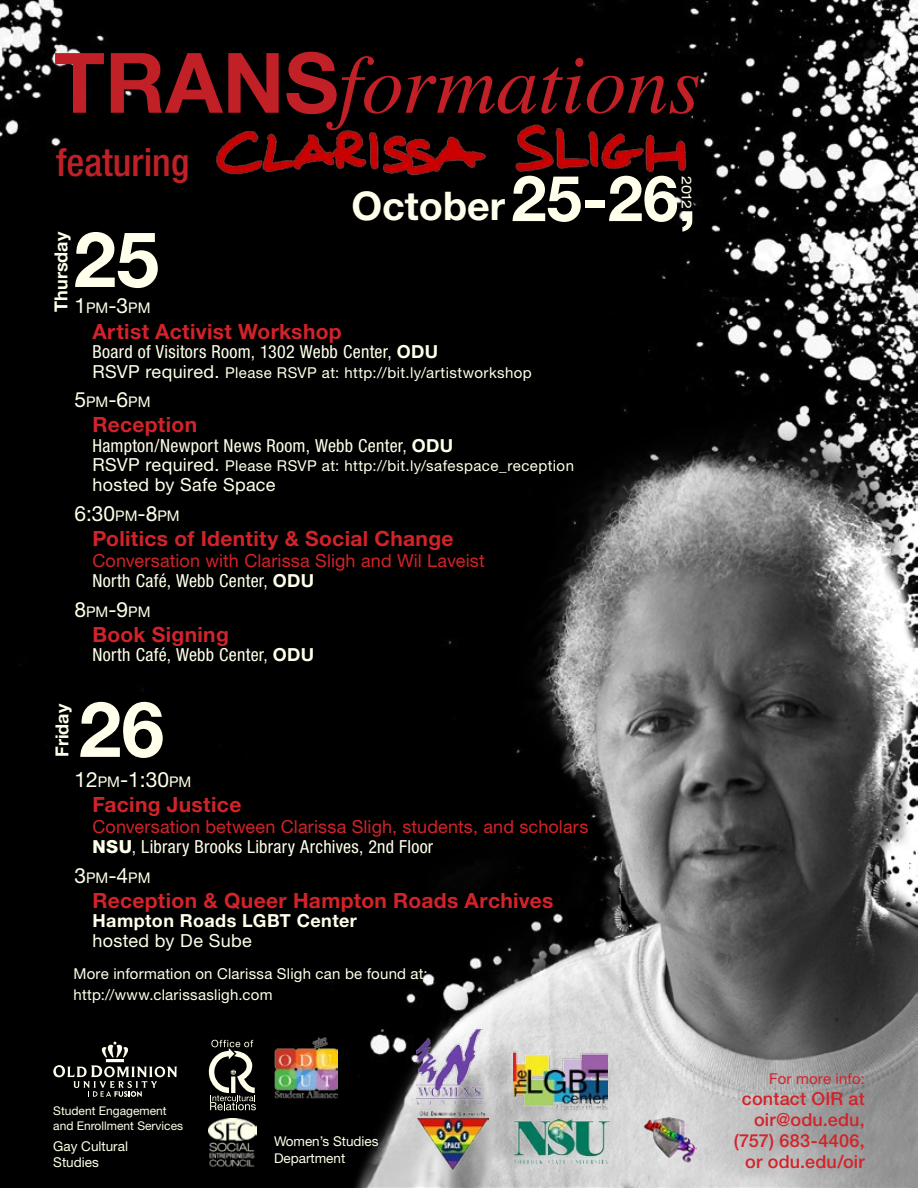
<style>
.page{position:relative;width:918px;height:1188px;background:#fff}
.page>*{position:absolute;margin:0;border:0;box-sizing:border-box;transform-origin:0 0}
.t1{font:italic 83.55px "Times";color:#c02026}
.t2{font:700 77.1px "Helvetica Neue LT Std";color:#ffffeb}
.t3{font:700 39.6px "Helvetica Neue LT Std";color:#ffffeb}
.t4{font:500 condensed 38.55px "Helvetica Neue LT Std";color:#c02026}
.t5{font:700 21px/25.2px "Helvetica Neue LT Std";letter-spacing:.015em;color:#d2232a}
.t6{font:18px/19.5px "Helvetica Neue LT Std";letter-spacing:.005em;color:#d2232a}
.t7{font:condensed 18px "Helvetica Neue LT Std";letter-spacing:.015em;color:#ffffeb}
.t8{font:500 18px/21px "Helvetica Neue LT Std";letter-spacing:.01em;color:#d2232a;text-align:right}
.t9{font:700 18px "Helvetica Neue LT Std";letter-spacing:.015em;color:#ffffeb}
.t10{font:18px "Helvetica Neue LT Std";letter-spacing:.02em;color:#ffffeb}
.t11{font:15px/21px "Helvetica Neue LT Std";letter-spacing:.025em;color:#ffffeb}
.t12{font:15px "Helvetica Neue LT Std";letter-spacing:.01em;color:#d2232a}
.t13{font:14.7px "Helvetica Neue LT Std";color:#ffffeb}
.t14{font:expanded 13.65px "Helvetica Neue LT Std";color:#ffffeb}
.t15{font:13.5px/16.2px "Helvetica Neue LT Std";color:#ffffeb}
.t16{font:12px/14.4px "Helvetica Neue LT Std";color:#ffffeb}
.s1{font-family:"Helvetica Neue LT Std";font-weight:700;font-style:normal}
.s2{font-size:63.6px}
.s3{font-size:21px}
.s4{font-weight:700;font-stretch:normal}
.s5{font-size:18px}
.s6{font-weight:400;color:#ffffeb}
.s7{font-weight:400;font-size:14.7px;color:#ffffeb}
.s8{font-stretch:condensed;color:#ffffeb}
.s9{font-weight:700;color:#ffffeb}
.s10{font-weight:800;color:#ffffeb}
</style>
<div class="page">
<img style="left:0;top:0;width:918px;height:1188px">
<img style="left:209px;top:105px;width:487px;height:82px">
<svg style="left:209px;top:1040px;width:47px;height:70px;background:#4f4f49"></svg>
<svg style="left:53px;top:1042px;width:124px;height:55px;background:#272724"></svg>
<img style="left:209px;top:1118px;width:47px;height:50px">
<img style="left:513px;top:1120px;width:96px;height:44px">
<img style="left:513px;top:1038px;width:94px;height:94px">
<img style="left:643px;top:1118px;width:53px;height:45px">
<img style="left:274px;top:1038px;width:63px;height:63px">
<img style="left:417px;top:1111px;width:71px;height:59px">
<img style="left:417px;top:1029px;width:65px;height:77px">
<h1 class="t1" style="left:54px;top:12px;width:648px"><span class="s1">TRANS</span>formations</h1>
<h3 class="t4" style="left:56px;top:139px;width:135px">featuring</h3>
<h3 class="t3" style="left:352px;top:182px;width:346px">October<span class="s2">25-26,</span></h3>
<p class="t14" style="left:695px;top:176px;width:35px;rotate:90deg">2012</p>
<p class="t9" style="left:50px;top:312px;width:81px;rotate:-90deg">Thursday</p>
<h2 class="t2" style="left:74px;top:212px;width:87px">25</h2>
<p class="t13" style="left:74px;top:299px;width:78px"><span class="s3">1</span>PM<span class="s3">-</span><span class="s3">3</span>PM</p>
<h3 class="t5" style="left:92px;top:318px;width:251px">Artist Activist Workshop</h3>
<p class="t7" style="left:92px;top:341px;width:347px">Board of Visitors Room, 1302 Webb Center, <span class="s4">ODU</span></p>
<p class="t11" style="left:92px;top:362px;width:441px"><span class="s5">RSVP required.</span> Please RSVP at: http://bit.ly/artistworkshop</p>
<p class="t13" style="left:74px;top:393px;width:78px"><span class="s3">5</span>PM<span class="s3">-6</span>PM</p>
<h3 class="t5" style="left:92px;top:412px;width:106px">Reception</h3>
<p class="t7" style="left:92px;top:435px;width:362px">Hampton/Newport News Room, Webb Center, <span class="s4">ODU</span></p>
<p class="t11" style="left:92px;top:455px;width:483px"><span class="s5">RSVP required.</span> Please RSVP at: http://bit.ly/safespace_reception</p>
<p class="t10" style="left:92px;top:474px;width:185px">hosted by Safe Space</p>
<h3 class="t5" style="left:92px;top:500px;width:363px;text-indent:-18px"><span class="s6">6:30</span><span class="s7">PM</span><span class="s6">-8</span><span class="s7">PM<br></span>Politics of Identity &amp; Social Change</h3>
<p class="t6" style="left:92px;top:551px;width:394px">Conversation with Clarissa Sligh and Wil Laveist<br><span class="s8">North Café, Webb Center,</span> <span class="s9">ODU</span></p>
<p class="t13" style="left:74px;top:603px;width:78px"><span class="s3">8</span>PM<span class="s3">-9</span>PM</p>
<h3 class="t5" style="left:92px;top:621px;width:138px">Book Signing</h3>
<p class="t7" style="left:92px;top:645px;width:223px">North Café, Webb Center, <span class="s4">ODU</span></p>
<p class="t9" style="left:51px;top:757px;width:55px;rotate:-90deg">Friday</p>
<h2 class="t2" style="left:79px;top:682px;width:87px">26</h2>
<h3 class="t5" style="left:92px;top:766px;width:151px;text-indent:-18px"><span class="s6">12</span><span class="s7">PM</span><span class="s6">-1:30</span><span class="s7">PM<br></span>Facing Justice</h3>
<p class="t6" style="left:92px;top:817px;width:497px">Conversation between Clarissa Sligh, students, and scholars<br><span class="s10">NSU</span><span class="s8">, Library Brooks Library Archives, 2nd Floor</span></p>
<p class="t13" style="left:74px;top:869px;width:78px"><span class="s3">3</span>PM<span class="s3">-4</span>PM</p>
<h3 class="t5" style="left:92px;top:887px;width:463px">Reception &amp; Queer Hampton Roads Archives</h3>
<p class="t9" style="left:92px;top:910px;width:266px">Hampton Roads LGBT Center</p>
<p class="t10" style="left:92px;top:930px;width:161px">hosted by De Sube</p>
<p class="t11" style="left:74px;top:963px;width:356px">More information on Clarissa Sligh can be found at: http://www.clarissasligh.com</p>
<p class="t16" style="left:53px;top:1104px;width:131px">Student Engagement and Enrollment Services</p>
<p class="t15" style="left:53px;top:1138px;width:76px">Gay Cultural<br>Studies</p>
<p class="t15" style="left:274px;top:1133px;width:106px">Women’s Studies<br>Department</p>
<p class="t12" style="left:769px;top:1069px;width:97px">For more info:</p>
<p class="t8" style="left:734px;top:1087px;width:132px">contact OIR at oir@odu.edu, (757) 683-4406, or odu.edu/oir</p>
</div>
